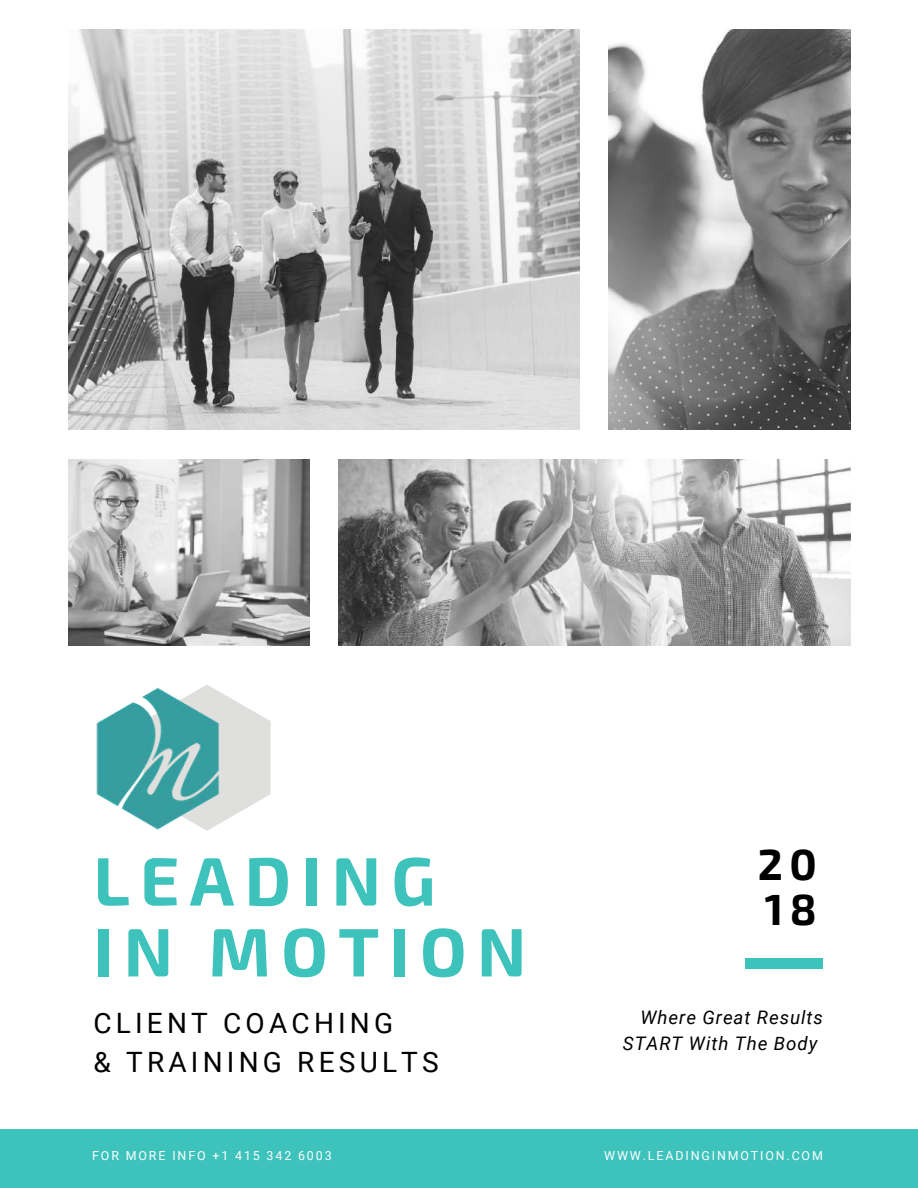
<style>
.page{position:relative;width:918px;height:1188px;background:#fff}
.page>*{position:absolute;margin:0;border:0;box-sizing:border-box;transform-origin:0 0}
.t1{font:700 68.55px/70.8px "Exo 2";letter-spacing:.15em;color:#3ec2bc}
.t2{font:700 43.65px/45px "Exo 2";color:#000}
.t3{font:28.05px/39.3px "Roboto";letter-spacing:.15em;color:#000}
.t4{font:italic 18.75px/25.8px "Roboto";letter-spacing:.05em;color:#000;text-align:right}
.t5{font:12.45px "Roboto";letter-spacing:.15em;color:#fff}
</style>
<div class="page">
<img style="left:69px;top:29px;width:510px;height:401px">
<img style="left:609px;top:29px;width:241px;height:401px">
<img style="left:69px;top:459px;width:240px;height:187px">
<img style="left:339px;top:459px;width:511px;height:187px">
<div style="left:0;top:1130px;width:918px;height:58px;background:#3ec2bc"></div>
<div style="left:745px;top:958px;width:77px;height:11px;background:#3ec2bc"></div>
<svg style="left:223px;top:694px;width:48px;height:128px"></svg>
<img style="left:96px;top:685px;width:127px;height:146px">
<h1 class="t1" style="left:93px;top:842px;width:434px">LEADING<br>IN MOTION</h1>
<h3 class="t3" style="left:93px;top:1003px;width:347px">CLIENT COACHING<br>&amp; TRAINING RESULTS</h3>
<h2 class="t2" style="left:758px;top:839px;width:61px">20<br>18</h2>
<h3 class="t4" style="left:623px;top:1004px;width:201px">Where Great Results<br>START With The Body</h3>
<p class="t5" style="left:92px;top:1148px;width:241px">FOR MORE INFO +1 415 342 6003</p>
<p class="t5" style="left:604px;top:1148px;width:220px">WWW.LEADINGINMOTION.COM</p>
</div>
